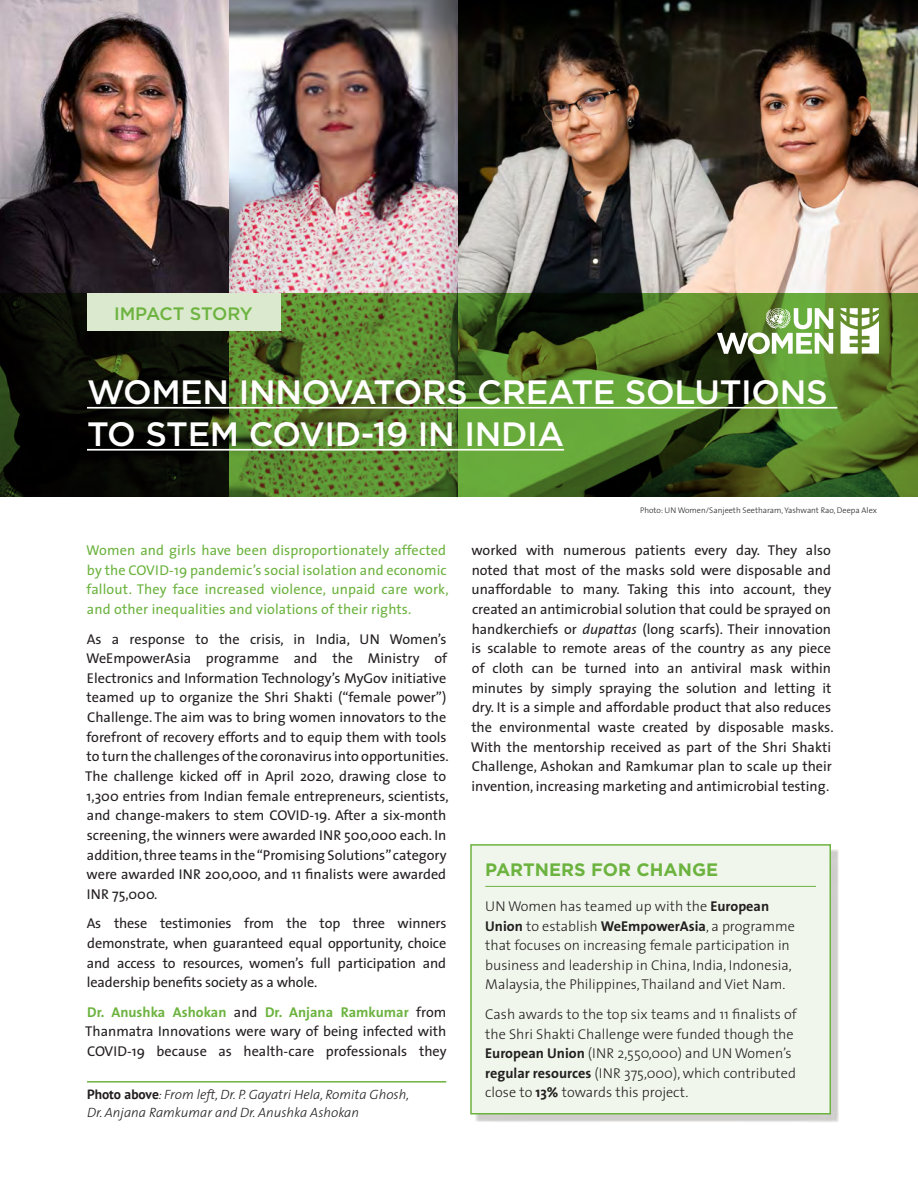
<style>
.page{position:relative;width:918px;height:1188px;background:#fff}
.page>*{position:absolute;margin:0;border:0;box-sizing:border-box;transform-origin:0 0}
.t1{font:500 33.75px/42px "Gotham";letter-spacing:-.01em;color:#fff}
.t2{font:700 18px "Gotham";color:#6cb33f}
.t3{font:500 18px "Gotham";letter-spacing:-.015em;color:#6cb33f}
.t4{font:14.25px/19.6px "The Sans";color:#231f20}
.t5{font:300 14.25px/19.5px "The Sans";color:#231f20}
.t6{font:14.25px/19.6px "The Sans";letter-spacing:.01em;color:#6cb33f}
.t7{font:italic 300 13.5px/18px "The Sans";color:#231f20}
.t8{font:300 8.25px "The Sans";color:#231f20}
.s1{font-weight:700;color:#6cb33f}
.s2{font-family:"PT Sans";font-weight:700;font-style:normal}
.s3{font-style:italic}
.s4{font-weight:700}
</style>
<div class="page">
<img style="left:0;top:0;width:918px;height:293px">
<svg style="left:0;top:293px;width:918px;height:204px;background:#3f5d20"></svg>
<hr style="left:87px;top:407px;width:750px;height:2px;background:#fff">
<hr style="left:87px;top:449px;width:477px;height:2px;background:#fff">
<div style="left:87px;top:293px;width:194px;height:38px;background:#dbe9ce"></div>
<svg style="left:717px;top:308px;width:116px;height:46px"></svg>
<svg style="left:841px;top:308px;width:38px;height:46px"></svg>
<hr style="left:87px;top:1081px;width:359px;height:2px;background:#6cb33f">
<div style="left:475px;top:849px;width:364px;height:273px;background:#5f5a54;opacity:.3"></div>
<div style="left:471px;top:845px;width:359px;height:269px;background:#f0f6ec"></div>
<hr style="left:485px;top:886px;width:331px;height:1px;background:#6cb33f">
<div style="left:470px;top:844px;width:361px;height:270px;border:2px solid #6cb33f"></div>
<p class="t3" style="left:114px;top:302px;width:140px">IMPACT STORY</p>
<h1 class="t1" style="left:87px;top:371px;width:742px">WOMEN INNOVATORS CREATE SOLUTIONS<br>TO STEM COVID-19 IN INDIA</h1>
<p class="t6" style="left:86px;top:540px;width:364px">Women and girls have been disproportionately affected by the COVID-19 pandemic’s social isolation and economic fallout. They face increased violence, unpaid care work, and other inequalities and violations of their rights.</p>
<p class="t4" style="left:85px;top:628px;width:365px">As a response to the crisis, in India, UN Women’s WeEmpowerAsia programme and the Ministry of Electronics and Information Technology’s MyGov initiative teamed up to organize the Shri Shakti (“female power”)<br>Challenge. The aim was to bring women innovators to the forefront of recovery efforts and to equip them with tools to turn the challenges of the coronavirus into opportunities.<br>The challenge kicked off in April 2020, drawing close to 1,300 entries from Indian female entrepreneurs, scientists, and change-makers to stem COVID-19. After a six-month screening, the winners were awarded INR 500,000 each. In addition, three teams in the “Promising Solutions” category were awarded INR 200,000, and 11 finalists were awarded INR 75,000.</p>
<p class="t4" style="left:87px;top:913px;width:361px;text-align:justify">As these testimonies from the top three winners demonstrate, when guaranteed equal opportunity, choice and access to resources, women’s full participation and leadership benefits society as a whole.</p>
<p class="t4" style="left:85px;top:1002px;width:363px;text-align:justify"><span class="s1">Dr. Anushka Ashokan</span> and <span class="s1">Dr. Anjana Ramkumar</span> from Thanmatra Innovations were wary of being infected with COVID-19 because as health-care professionals they</p>
<p class="t7" style="left:87px;top:1085px;width:324px"><span class="s2">Photo above</span>: From left, Dr. P. Gayatri Hela, Romita Ghosh,<br>Dr. Anjana Ramkumar and Dr. Anushka Ashokan</p>
<p class="t8" style="left:640px;top:504px;width:238px">Photo: UN Women/Sanjeeth Seetharam, Yashwant Rao, Deepa Alex</p>
<p class="t4" style="left:471px;top:540px;width:364px">worked with numerous patients every day. They also noted that most of the masks sold were disposable and unaffordable to many. Taking this into account, they created an antimicrobial solution that could be sprayed on handkerchiefs or <span class="s3">dupattas</span> (long scarfs). Their innovation is scalable to remote areas of the country as any piece of cloth can be turned into an antiviral mask within minutes by simply spraying the solution and letting it dry. It is a simple and affordable product that also reduces the environmental waste created by disposable masks.<br>With the mentorship received as part of the Shri Shakti Challenge, Ashokan and Ramkumar plan to scale up their invention, increasing marketing and antimicrobial testing.</p>
<p class="t2" style="left:485px;top:859px;width:234px">PARTNERS FOR CHANGE</p>
<p class="t5" style="left:485px;top:896px;width:311px">UN Women has teamed up with the <span class="s4">European Union</span> to establish <span class="s4">WeEmpowerAsia</span>, a programme that focuses on increasing female participation in business and leadership in China, India, Indonesia, Malaysia, the Philippines, Thailand and Viet Nam.</p>
<p class="t5" style="left:485px;top:1004px;width:313px">Cash awards to the top six teams and 11 finalists of the Shri Shakti Challenge were funded though the <span class="s4">European Union</span> (INR 2,550,000) and UN Women’s <span class="s4">regular resources</span> (INR 375,000), which contributed close to <span class="s4">13%</span> towards this project.</p>
</div>
